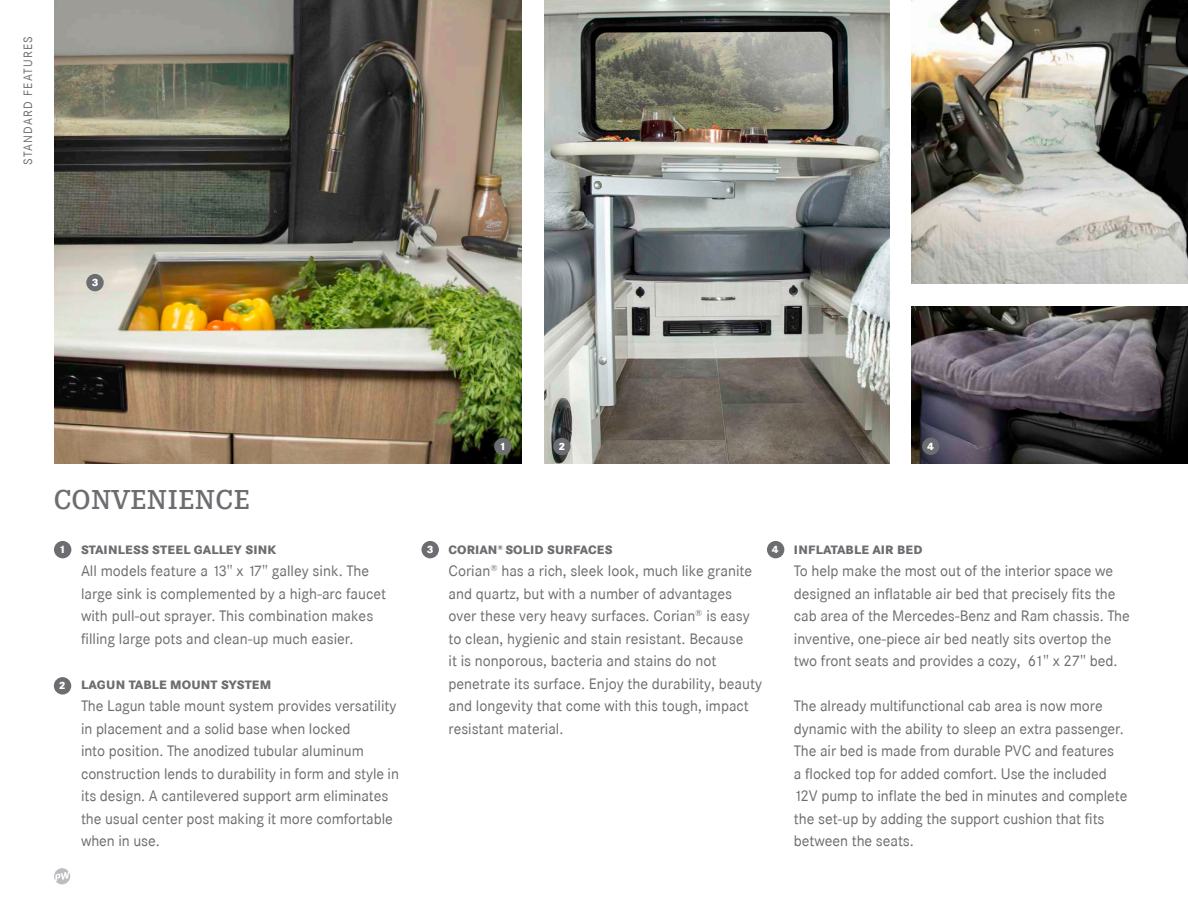
<style>
.page{position:relative;width:1188px;height:918px;background:#fff}
.page>*{position:absolute;margin:0;border:0;box-sizing:border-box;transform-origin:0 0}
.t1{font:500 27px "Corporate EBQ";letter-spacing:.035em;color:#6c6d70}
.t2{font:15px/22.5px "Corporate SBQ";letter-spacing:-.005em;color:#6c6d70}
.t3{font:800 12px "Corporate SBQ";letter-spacing:.01em;color:#6c6d70}
.t4{font:12px "Corporate SBQ";letter-spacing:.105em;color:#6c6d70;scale:.96 1}
.t5{font:800 10.5px "Corporate SBQ";color:#fff}
</style>
<div class="page">
<svg style="left:54px;top:868px;width:16px;height:16px"></svg>
<img style="left:544px;top:0;width:345px;height:464px">
<img style="left:54px;top:0;width:467px;height:464px">
<div style="left:421px;top:541px;width:18px;height:17px;background:#6c6d70;border-radius:50%"></div>
<img style="left:912px;top:0;width:276px;height:284px">
<img style="left:912px;top:306px;width:276px;height:158px">
<div style="left:767px;top:541px;width:17px;height:17px;background:#6c6d70;border-radius:50%"></div>
<div style="left:922px;top:438px;width:18px;height:17px;background:#6c6d70;border-radius:50%"></div>
<div style="left:54px;top:541px;width:17px;height:17px;background:#6c6d70;border-radius:50%"></div>
<div style="left:54px;top:677px;width:17px;height:18px;background:#6c6d70;border-radius:50%"></div>
<div style="left:494px;top:438px;width:18px;height:17px;background:#6c6d70;border-radius:50%"></div>
<div style="left:86px;top:274px;width:18px;height:17px;background:#6c6d70;border-radius:50%"></div>
<div style="left:553px;top:438px;width:18px;height:17px;background:#6c6d70;border-radius:50%"></div>
<p class="t4" style="left:21px;top:165px;width:136px;rotate:-90deg">STANDARD FEATURES</p>
<p class="t5" style="left:92px;top:276px;width:8px">3</p>
<p class="t1" style="left:54px;top:483px;width:197px">CONVENIENCE</p>
<p class="t5" style="left:59px;top:542px;width:8px">1</p>
<p class="t5" style="left:59px;top:679px;width:8px">2</p>
<p class="t3" style="left:81px;top:542px;width:197px">STAINLESS STEEL GALLEY SINK</p>
<p class="t2" style="left:81px;top:560px;width:307px">All models feature a 13" x 17" galley sink. The large sink is complemented by a high-arc faucet with pull-out sprayer. This combination makes filling large pots and clean-up much easier.</p>
<p class="t3" style="left:81px;top:677px;width:192px">LAGUN TABLE MOUNT SYSTEM</p>
<p class="t2" style="left:81px;top:695px;width:320px">The Lagun table mount system provides versatility in placement and a solid base when locked<br>into position. The anodized tubular aluminum construction lends to durability in form and style in its design. A cantilevered support arm eliminates the usual center post making it more comfortable when in use.</p>
<p class="t5" style="left:499px;top:439px;width:8px">1</p>
<p class="t5" style="left:558px;top:440px;width:8px">2</p>
<p class="t5" style="left:927px;top:439px;width:8px">4</p>
<p class="t3" style="left:448px;top:542px;width:166px">CORIAN<sup>®</sup> SOLID SURFACES</p>
<p class="t2" style="left:448px;top:560px;width:315px">Corian<sup>®</sup> has a rich, sleek look, much like granite and quartz, but with a number of advantages over these very heavy surfaces. Corian<sup>®</sup> is easy to clean, hygienic and stain resistant. Because<br>it is nonporous, bacteria and stains do not penetrate its surface. Enjoy the durability, beauty and longevity that come with this tough, impact resistant material.</p>
<p class="t5" style="left:427px;top:542px;width:8px">3</p>
<p class="t3" style="left:794px;top:542px;width:130px">INFLATABLE AIR BED</p>
<p class="t2" style="left:794px;top:560px;width:337px">To help make the most out of the interior space we designed an inflatable air bed that precisely fits the cab area of the Mercedes-Benz and Ram chassis. The inventive, one-piece air bed neatly sits overtop the two front seats and provides a cozy, 61" x 27" bed.</p>
<p class="t2" style="left:794px;top:695px;width:335px">The already multifunctional cab area is now more dynamic with the ability to sleep an extra passenger.<br>The air bed is made from durable PVC and features<br>a flocked top for added comfort. Use the included 12V pump to inflate the bed in minutes and complete the set-up by adding the support cushion that fits between the seats.</p>
<p class="t5" style="left:772px;top:543px;width:8px">4</p>
</div>
